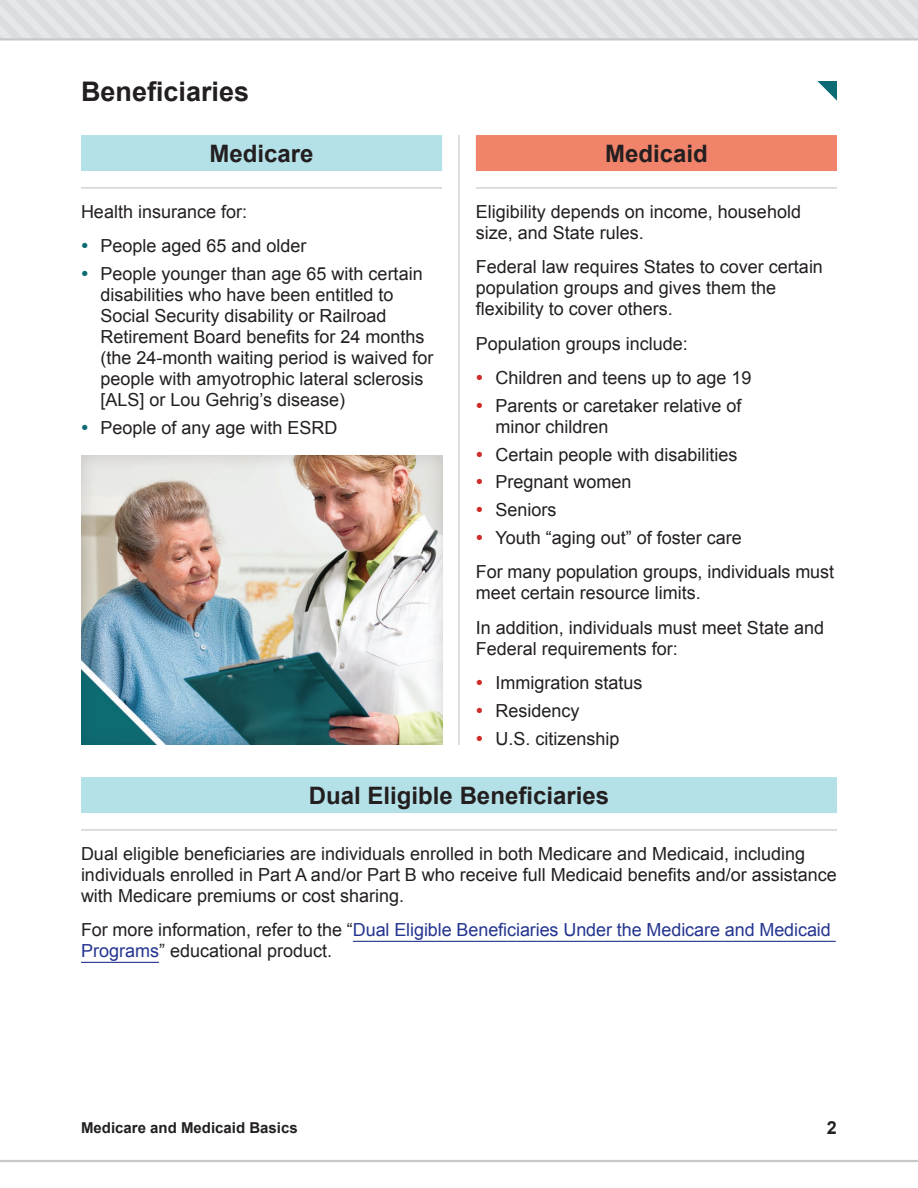
<style>
.page{position:relative;width:918px;height:1188px;background:#fff}
.page>*{position:absolute;margin:0;border:0;box-sizing:border-box;transform-origin:0 0}
.t1{font:700 27px "Arial";color:#231f20}
.t2{font:700 24px "Arial";color:#231f20}
.t3{font:18px/21px "Arial";color:#231f20}
.t4{font:18px/21px "Arial";letter-spacing:-.005em;color:#25358f}
.t5{font:700 18px "Arial";color:#231f20}
.t6{font:700 15px "Arial";color:#231f20}
.s1{font-size:21px;color:#0c6b73}
.s2{font-size:21px;color:#cf2c27}
.s3{color:#231f20}
</style>
<div class="page">
<div style="left:0;top:0;width:918px;height:40px;background:#dedfe1"></div>
<hr style="left:0;top:1160px;width:918px;height:2px;background:#c7c8ca">
<div style="left:81px;top:135px;width:361px;height:36px;background:#b4e1e7"></div>
<hr style="left:81px;top:187px;width:361px;height:2px;background:#d1d2d4">
<div style="left:81px;top:777px;width:756px;height:36px;background:#b4e1e7"></div>
<hr style="left:81px;top:829px;width:756px;height:2px;background:#d1d2d4">
<div style="left:476px;top:135px;width:361px;height:36px;background:#f1836a"></div>
<hr style="left:476px;top:187px;width:361px;height:2px;background:#d1d2d4">
<svg style="left:817px;top:81px;width:20px;height:20px"></svg>
<hr style="left:458px;top:135px;width:2px;height:610px;background:#d1d2d4">
<hr style="left:353px;top:941px;width:483px;height:1px;background:#25358f">
<hr style="left:81px;top:962px;width:78px;height:1px;background:#25358f">
<img style="left:81px;top:455px;width:361px;height:290px">
<h2 class="t1" style="left:81px;top:73px;width:170px">Beneficiaries</h2>
<h3 class="t2" style="left:210px;top:137px;width:106px">Medicare</h3>
<h3 class="t2" style="left:605px;top:137px;width:104px">Medicaid</h3>
<p class="t3" style="left:81px;top:201px;width:168px">Health insurance for:</p>
<p class="t3" style="left:81px;top:235px;width:227px"><span class="s1">•</span> People aged 65 and older</p>
<p class="t3" style="left:100px;top:263px;width:335px;text-indent:-20px"><span class="s1">•</span> People younger than age 65 with certain disabilities who have been entitled to Social Security disability or Railroad Retirement Board benefits for 24 months (the 24-month waiting period is waived for people with amyotrophic lateral sclerosis [ALS] or Lou Gehrig’s disease)</p>
<p class="t3" style="left:81px;top:417px;width:258px"><span class="s1">•</span> People of any age with ESRD</p>
<p class="t3" style="left:476px;top:201px;width:327px">Eligibility depends on income, household size, and State rules.</p>
<p class="t3" style="left:476px;top:256px;width:349px">Federal law requires States to cover certain population groups and gives them the flexibility to cover others.</p>
<p class="t3" style="left:476px;top:333px;width:214px">Population groups include:</p>
<p class="t3" style="left:476px;top:367px;width:277px"><span class="s2">•</span> Children and teens up to age 19</p>
<p class="t3" style="left:495px;top:395px;width:248px;text-indent:-20px"><span class="s2">•</span> Parents or caretaker relative of minor children</p>
<p class="t3" style="left:476px;top:444px;width:263px"><span class="s2">•</span> Certain people with disabilities</p>
<p class="t3" style="left:476px;top:472px;width:157px"><span class="s2">•</span> Pregnant women</p>
<p class="t3" style="left:476px;top:499px;width:82px"><span class="s2">•</span> Seniors</p>
<p class="t3" style="left:476px;top:527px;width:267px"><span class="s2">•</span> Youth “aging out” of foster care</p>
<p class="t3" style="left:476px;top:562px;width:360px">For many population groups, individuals must meet certain resource limits.</p>
<p class="t3" style="left:476px;top:617px;width:350px">In addition, individuals must meet State and<br>Federal requirements for:</p>
<p class="t3" style="left:476px;top:673px;width:168px"><span class="s2">•</span> Immigration status</p>
<p class="t3" style="left:476px;top:700px;width:105px"><span class="s2">•</span> Residency</p>
<p class="t3" style="left:476px;top:728px;width:145px"><span class="s2">•</span> U.S. citizenship</p>
<h3 class="t2" style="left:309px;top:779px;width:302px">Dual Eligible Beneficiaries</h3>
<p class="t3" style="left:81px;top:843px;width:757px">Dual eligible beneficiaries are individuals enrolled in both Medicare and Medicaid, including individuals enrolled in Part A and/or Part B who receive full Medicaid benefits and/or assistance with Medicare premiums or cost sharing.</p>
<p class="t4" style="left:81px;top:919px;width:751px"><span class="s3">For more information, refer to the “</span>Dual Eligible Beneficiaries Under the Medicare and Medicaid<br>Programs<span class="s3">” educational product.</span></p>
<p class="t6" style="left:81px;top:1117px;width:218px">Medicare and Medicaid Basics</p>
<p class="t5" style="left:827px;top:1116px;width:12px">2</p>
</div>
